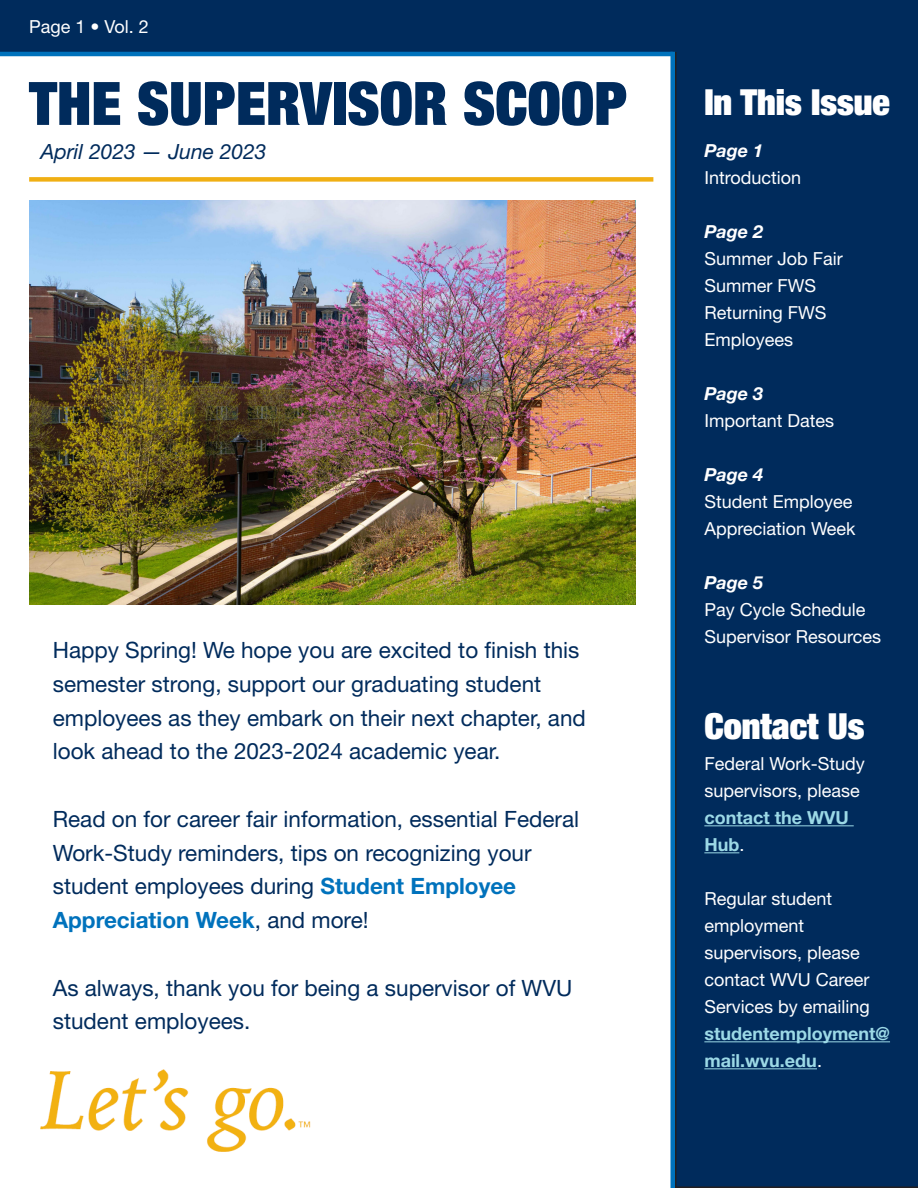
<style>
.page{position:relative;width:918px;height:1188px;background:#fff}
.page>*{position:absolute;margin:0;border:0;box-sizing:border-box;transform-origin:0 0}
.t1{font:900 condensed 60px "Helvetica Neue LT Std";color:#002b5c}
.t2{font:900 condensed 36px "Helvetica Neue LT Std";color:#fff}
.t3{font:22.5px/33.8px "Helvetica Neue LT Std";color:#002b5c}
.t4{font:italic 21px "Helvetica Neue LT Std";color:#002b5c}
.t5{font:18px/27px "Helvetica Neue LT Std";color:#fff}
.t6{font:italic 700 18px "Helvetica Neue LT Std";color:#fff}
.s1{font-weight:700;color:#0072bc}
.s2{font-weight:700;color:#9cd9e6}
</style>
<div class="page">
<div style="left:675px;top:52px;width:243px;height:1136px;background:#002b5c"></div>
<div style="left:0;top:0;width:918px;height:52px;background:#002b5c"></div>
<div style="left:29px;top:177px;width:624px;height:5px;background:#f0af13"></div>
<img style="left:29px;top:200px;width:607px;height:405px">
<div style="left:670px;top:52px;width:5px;height:1136px;background:#0072bc"></div>
<hr style="left:0;top:52px;width:673px;height:4px;background:#0072bc">
<img style="left:40px;top:1069px;width:271px;height:82px">
<hr style="left:704px;top:825px;width:150px;height:1px;background:#9cd9e6">
<hr style="left:704px;top:852px;width:35px;height:1px;background:#9cd9e6">
<hr style="left:704px;top:1041px;width:186px;height:1px;background:#9cd9e6">
<hr style="left:704px;top:1068px;width:113px;height:1px;background:#9cd9e6">
<p class="t5" style="left:29px;top:13px;width:121px">Page 1 • Vol. 2</p>
<p class="t1" style="left:29px;top:65px;width:600px">THE SUPERVISOR SCOOP</p>
<p class="t2" style="left:704px;top:79px;width:187px">In This Issue</p>
<p class="t4" style="left:40px;top:138px;width:228px">April 2023 — June 2023</p>
<p class="t6" style="left:704px;top:140px;width:60px">Page 1</p>
<p class="t5" style="left:704px;top:164px;width:98px">Introduction</p>
<p class="t3" style="left:53px;top:633px;width:535px">Happy Spring! We hope you are excited to finish this semester strong, support our graduating student employees as they embark on their next chapter, and look ahead to the 2023-2024 academic year.</p>
<p class="t3" style="left:53px;top:802px;width:528px">Read on for career fair information, essential Federal Work-Study reminders, tips on recognizing your student employees during <span class="s1">Student Employee Appreciation Week</span>, and more!</p>
<p class="t3" style="left:53px;top:971px;width:521px">As always, thank you for being a supervisor of WVU student employees.</p>
<p class="t6" style="left:704px;top:221px;width:60px">Page 2</p>
<p class="t5" style="left:704px;top:245px;width:140px">Summer Job Fair</p>
<p class="t5" style="left:704px;top:272px;width:113px">Summer FWS</p>
<p class="t5" style="left:704px;top:299px;width:124px">Returning FWS<br>Employees</p>
<p class="t6" style="left:704px;top:383px;width:60px">Page 3</p>
<p class="t5" style="left:704px;top:407px;width:131px">Important Dates</p>
<p class="t6" style="left:704px;top:464px;width:60px">Page 4</p>
<p class="t5" style="left:704px;top:488px;width:153px">Student Employee<br>Appreciation Week</p>
<p class="t6" style="left:704px;top:572px;width:60px">Page 5</p>
<p class="t5" style="left:704px;top:596px;width:163px">Pay Cycle Schedule</p>
<p class="t5" style="left:704px;top:623px;width:178px">Supervisor Resources</p>
<p class="t2" style="left:704px;top:704px;width:162px">Contact Us</p>
<p class="t5" style="left:704px;top:750px;width:162px">Federal Work-Study supervisors, please <span class="s2">contact the WVU<br>Hub</span>.</p>
<p class="t5" style="left:704px;top:885px;width:187px">Regular student employment supervisors, please contact WVU Career<br>Services by emailing <span class="s2">studentemployment@ mail.wvu.edu</span>.</p>
</div>
